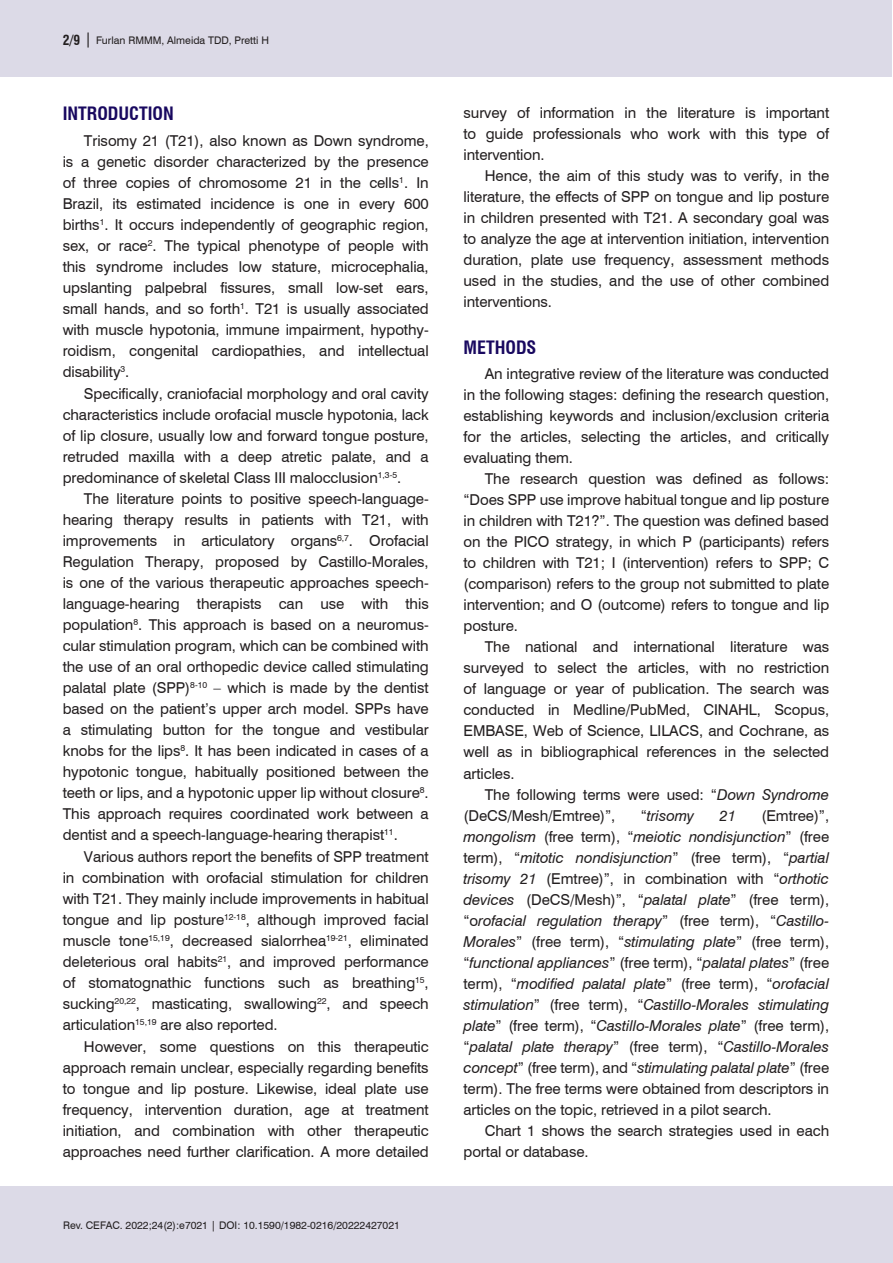
<style>
.page{position:relative;width:893px;height:1263px;background:#fff}
.page>*{position:absolute;margin:0;border:0;box-sizing:border-box;transform-origin:0 0}
.Nivel_1{font:700 condensed 18px "Swiss 721 BT";color:#18085f}
.Corpo_do_texto_INGL{font:15px/21px "Swiss 721 BT";letter-spacing:-.005em;color:#231f20;text-align:justify}
.Corpo_do_texto_INGL-2{font:italic 15px "Swiss 721 BT";letter-spacing:-.005em;color:#231f20}
.t1{font:10.5px "Swiss 721 BT";color:#231f20}
.s1{font-weight:700;font-stretch:condensed;font-size:13.5px}
.s2{font-size:15px}
.s3{font-style:italic}
.s4{font-style:normal}
</style>
<div class="page">
<div style="left:0;top:1186px;width:892px;height:77px;background:#dcdae7"></div>
<div style="left:0;top:0;width:892px;height:77px;background:#dcdae7"></div>
<p class="t1" style="left:63px;top:33px;width:208px"><span class="s1">2/9</span> <span class="s2">|</span> Furlan RMMM, Almeida TDD, Pretti H</p>
<p class="Nivel_1" style="left:63px;top:103px;width:113px">INTRODUCTION</p>
<p class="Corpo_do_texto_INGL" style="left:63px;top:129px;width:368px;text-indent:21px">Trisomy 21 (T21), also known as Down syndrome, is a genetic disorder characterized by the presence of three copies of chromosome 21 in the cells<sup>1</sup>. In Brazil, its estimated incidence is one in every 600 births<sup>1</sup>. It occurs independently of geographic region, sex, or race<sup>2</sup>. The typical phenotype of people with this syndrome includes low stature, microcephalia, upslanting palpebral fissures, small low-set ears, small hands, and so forth<sup>1</sup>. T21 is usually associated with muscle hypotonia, immune impairment, hypothy&shy;roidism, congenital cardiopathies, and intellectual disability<sup>3</sup>.</p>
<p class="Corpo_do_texto_INGL" style="left:63px;top:382px;width:368px;text-indent:21px">Specifically, craniofacial morphology and oral cavity characteristics include orofacial muscle hypotonia, lack of lip closure, usually low and forward tongue posture, retruded maxilla with a deep atretic palate, and a predominance of skeletal Class III malocclusion<sup>1,3-5</sup>.</p>
<p class="Corpo_do_texto_INGL" style="left:63px;top:488px;width:368px;text-indent:21px">The literature points to positive speech-language&shy;hearing therapy results in patients with T21, with improvements in articulatory organs<sup>6,7</sup>. Orofacial Regulation Therapy, proposed by Castillo-Morales, is one of the various therapeutic approaches speech&shy;language-hearing therapists can use with this population<sup>8</sup>. This approach is based on a neuromus&shy;cular stimulation program, which can be combined with the use of an oral orthopedic device called stimulating palatal plate (SPP)<sup>8-10</sup> – which is made by the dentist based on the patient’s upper arch model. SPPs have a stimulating button for the tongue and vestibular knobs for the lips<sup>8</sup>. It has been indicated in cases of a hypotonic tongue, habitually positioned between the teeth or lips, and a hypotonic upper lip without closure<sup>8</sup>.<br>This approach requires coordinated work between a dentist and a speech-language-hearing therapist<sup>11</sup>.</p>
<p class="Corpo_do_texto_INGL" style="left:63px;top:845px;width:368px;text-indent:21px">Various authors report the benefits of SPP treatment in combination with orofacial stimulation for children with T21. They mainly include improvements in habitual tongue and lip posture<sup>12-18</sup>, although improved facial muscle tone<sup>15,19</sup>, decreased sialorrhea<sup>19-21</sup>, eliminated deleterious oral habits<sup>21</sup>, and improved performance of stomatognathic functions such as breathing<sup>15</sup>, sucking<sup>20,22</sup>, masticating, swallowing<sup>22</sup>, and speech articulation<sup>15,19</sup> are also reported.</p>
<p class="Corpo_do_texto_INGL" style="left:63px;top:1035px;width:368px;text-indent:21px">However, some questions on this therapeutic approach remain unclear, especially regarding benefits to tongue and lip posture. Likewise, ideal plate use frequency, intervention duration, age at treatment initiation, and combination with other therapeutic approaches need further clarification. A more detailed</p>
<p class="t1" style="left:63px;top:1218px;width:338px">Rev. CEFAC. 2022;24(2):e7021 | DOI: 10.1590/1982-0216/20222427021</p>
<p class="Corpo_do_texto_INGL" style="left:463px;top:101px;width:367px">survey of information in the literature is important to guide professionals who work with this type of intervention.</p>
<p class="Corpo_do_texto_INGL" style="left:463px;top:164px;width:367px;text-indent:21px">Hence, the aim of this study was to verify, in the literature, the effects of SPP on tongue and lip posture in children presented with T21. A secondary goal was to analyze the age at intervention initiation, intervention duration, plate use frequency, assessment methods used in the studies, and the use of other combined interventions.</p>
<p class="Nivel_1" style="left:463px;top:337px;width:74px">METHODS</p>
<p class="Corpo_do_texto_INGL" style="left:463px;top:363px;width:367px;text-indent:21px">An integrative review of the literature was conducted in the following stages: defining the research question, establishing keywords and inclusion/exclusion criteria for the articles, selecting the articles, and critically evaluating them.</p>
<p class="Corpo_do_texto_INGL" style="left:463px;top:468px;width:367px;text-indent:21px">The research question was defined as follows: “Does SPP use improve habitual tongue and lip posture in children with T21?”. The question was defined based on the PICO strategy, in which P (participants) refers to children with T21; I (intervention) refers to SPP; C (comparison) refers to the group not submitted to plate intervention; and O (outcome) refers to tongue and lip posture.</p>
<p class="Corpo_do_texto_INGL" style="left:463px;top:636px;width:367px;text-indent:21px">The national and international literature was surveyed to select the articles, with no restriction of language or year of publication. The search was conducted in Medline/PubMed, CINAHL, Scopus, EMBASE, Web of Science, LILACS, and Cochrane, as well as in bibliographical references in the selected articles.</p>
<p class="Corpo_do_texto_INGL" style="left:463px;top:783px;width:367px;text-indent:21px">The following terms were used: “<span class="s3">Down Syndrome </span>(DeCS/Mesh/Emtree)”,</p>
<p class="Corpo_do_texto_INGL-2" style="left:641px;top:805px;width:55px"><span class="s4">“</span>trisomy</p>
<p class="Corpo_do_texto_INGL-2" style="left:720px;top:805px;width:18px">21</p>
<p class="Corpo_do_texto_INGL" style="left:463px;top:804px;width:367px;text-indent:298px">(Emtree)”, <span class="s3">mongolism</span> (free term), “<span class="s3">meiotic nondisjunction</span>” (free term), “<span class="s3">mitotic nondisjunction</span>” (free term), “<span class="s3">partial trisomy 21</span> (Emtree)”, in combination with “<span class="s3">orthotic devices</span> (DeCS/Mesh)”, “<span class="s3">palatal plate</span>” (free term), “o<span class="s3">rofacial regulation therapy</span>” (free term), “<span class="s3">Castillo-Morales</span>” (free term), “<span class="s3">stimulating plate</span>” (free term), “<span class="s3">functional appliances</span>” (free term), “<span class="s3">palatal plates</span>” (free term), “<span class="s3">modified palatal plate</span>” (free term), “<span class="s3">orofacial stimulation</span>” (free term), “<span class="s3">Castillo-Morales stimulating plate</span>” (free term), “<span class="s3">Castillo-Morales plate</span>” (free term), “<span class="s3">palatal plate therapy</span>” (free term), “<span class="s3">Castillo-Morales concept</span>” (free term), and “<span class="s3">stimulating palatal plate</span>” (free term). The free terms were obtained from descriptors in articles on the topic, retrieved in a pilot search.</p>
<p class="Corpo_do_texto_INGL" style="left:463px;top:1119px;width:367px;text-indent:21px">Chart 1 shows the search strategies used in each portal or database.</p>
</div>
